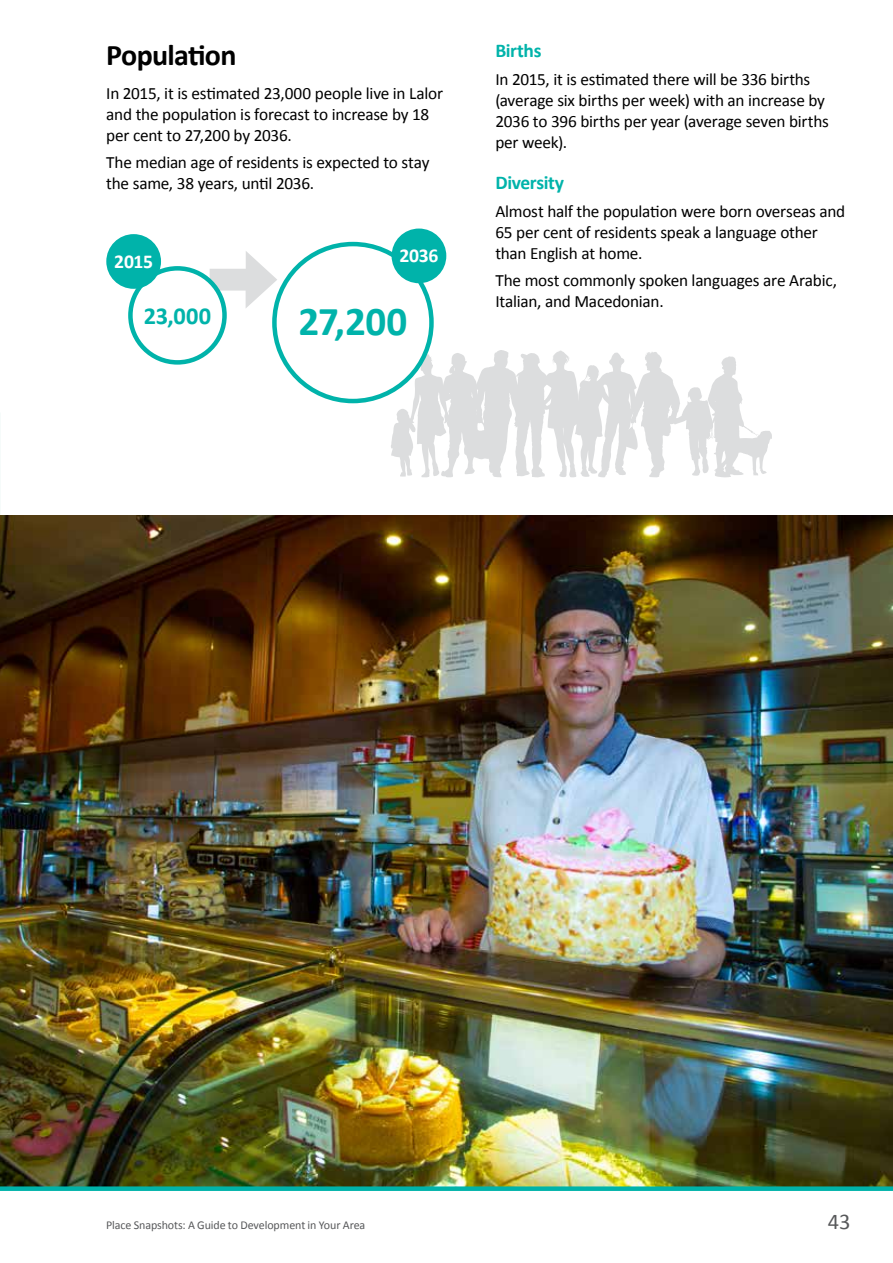
<style>
.page{position:relative;width:893px;height:1263px;background:#fff}
.page>*{position:absolute;margin:0;border:0;box-sizing:border-box;transform-origin:0 0}
.t1{font:700 41.1px "Calibri";color:#00b3aa}
.t2{font:700 30px "Calibri";letter-spacing:-.025em;color:#000}
.t3{font:700 24.45px "Calibri";color:#00b3aa}
.t4{font:22.5px "Calibri";color:#58595b}
.t5{font:700 19.65px "Calibri";letter-spacing:-.015em;color:#fff}
.t6{font:700 19.5px "Calibri";letter-spacing:-.02em;color:#00b3aa}
.t7{font:17.25px/21px "Calibri";letter-spacing:-.015em;color:#000}
.t8{font:12px "Calibri";letter-spacing:-.01em;color:#58595b}
</style>
<div class="page">
<svg style="left:391px;top:350px;width:381px;height:127px"></svg>
<svg style="left:210px;top:251px;width:67px;height:58px"></svg>
<div style="left:128px;top:266px;width:99px;height:99px;border:4px solid #00b3aa;border-radius:50%"></div>
<div style="left:106px;top:234px;width:55px;height:55px;background:#00b3aa;border-radius:50%"></div>
<div style="left:272px;top:242px;width:162px;height:161px;border:4px solid #00b3aa;border-radius:50%"></div>
<div style="left:392px;top:229px;width:54px;height:54px;background:#00b3aa;border-radius:50%"></div>
<img style="left:0;top:516px;width:893px;height:670px">
<div style="left:0;top:1186px;width:893px;height:5px;background:#00b3aa"></div>
<h2 class="t2" style="left:106px;top:36px;width:132px">Population</h2>
<p class="t7" style="left:106px;top:83px;width:338px">In 2015, it is estimated 23,000 people live in Lalor and the population is forecast to increase by 18 per cent to 27,200 by 2036.</p>
<p class="t7" style="left:106px;top:152px;width:325px">The median age of residents is expected to stay the same, 38 years, until 2036.</p>
<p class="t5" style="left:114px;top:249px;width:40px">2015</p>
<h3 class="t3" style="left:144px;top:300px;width:69px">23,000</h3>
<p class="t5" style="left:399px;top:243px;width:41px">2036</p>
<h1 class="t1" style="left:299px;top:295px;width:110px">27,200</h1>
<p class="t6" style="left:495px;top:38px;width:48px">Births</p>
<p class="t7" style="left:495px;top:68px;width:335px">In 2015, it is estimated there will be 336 births (average six births per week) with an increase by 2036 to 396 births per year (average seven births per week).</p>
<p class="t6" style="left:495px;top:170px;width:70px">Diversity</p>
<p class="t7" style="left:495px;top:200px;width:351px">Almost half the population were born overseas and<br>65 per cent of residents speak a language other than English at home.</p>
<p class="t7" style="left:495px;top:270px;width:343px">The most commonly spoken languages are Arabic,<br>Italian, and Macedonian.</p>
<p class="t8" style="left:106px;top:1217px;width:260px">Place Snapshots: A Guide to Development in Your Area</p>
<h3 class="t4" style="left:828px;top:1207px;width:24px">43</h3>
</div>
